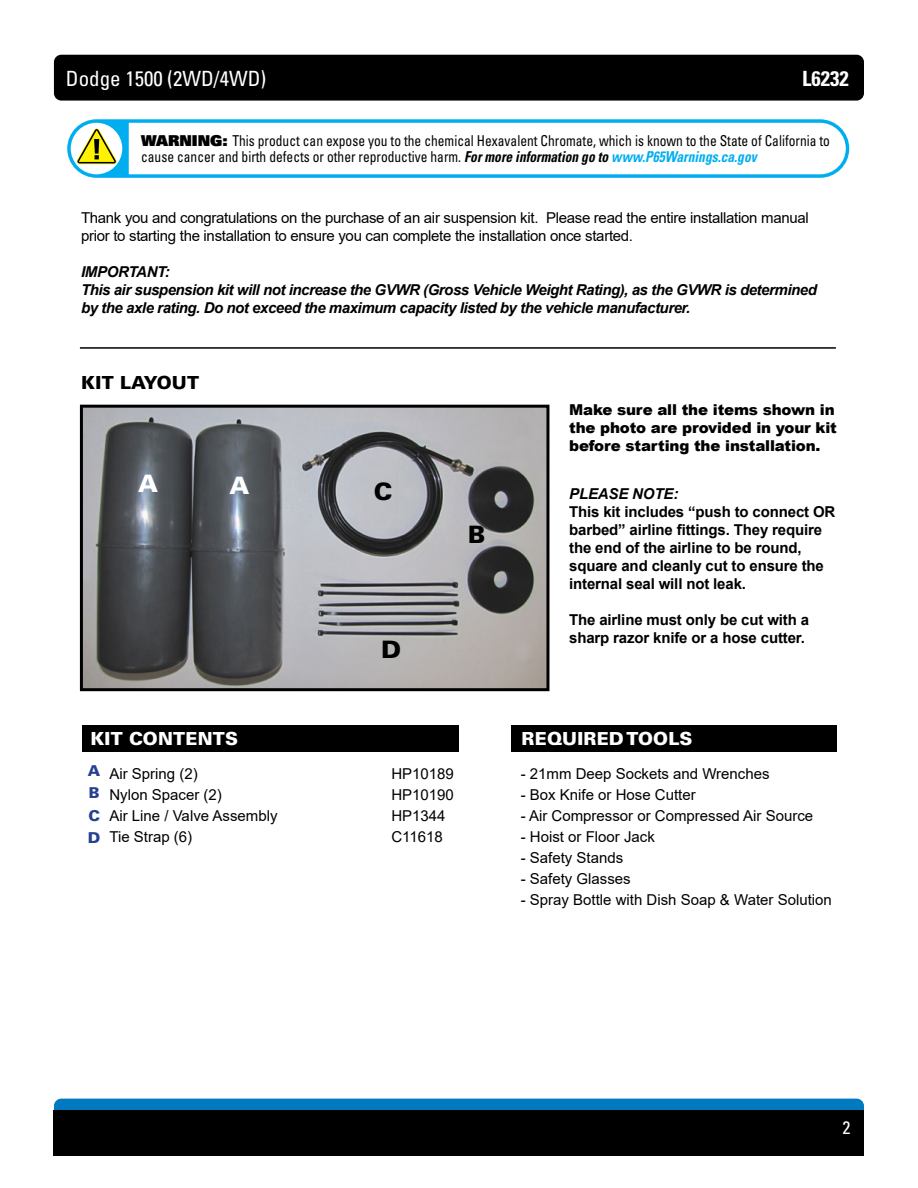
<style>
.page{position:relative;width:918px;height:1188px;background:#fff}
.page>*{position:absolute;margin:0;border:0;box-sizing:border-box;transform-origin:0 0}
.t1{font:900 24px "Univers LT Std";color:#000}
.t2{font:900 24px "Univers LT Std";color:#fff}
.t3{font:condensed 21px "Univers LT Std";color:#fff}
.t4{font:700 condensed 21px "Univers LT Std";color:#fff}
.t5{font:900 18px "Univers LT Std";letter-spacing:.01em;color:#fff}
.t6{font:900 18px "Univers LT Std";letter-spacing:.01em;color:#000}
.t7{font:condensed 18px "Univers LT Std";color:#fff}
.t8{font:15px "Arial";color:#000}
.t9{font:700 15px/18px "Arial";letter-spacing:-.01em;color:#000}
.t10{font:condensed 15px/16.5px "Univers LT Std";color:#000;scale:.9 1}
.t11{font:15px/18px "Arial";letter-spacing:-.02em;color:#000}
.t12{font:italic 700 15px/18px "Arial";letter-spacing:-.03em;color:#000}
.t13{font:900 15px/18px "Arial";letter-spacing:-.01em;color:#000}
.t14{font:italic 700 15px "Arial";letter-spacing:-.01em;color:#000}
.t15{font:900 15px/22.5px "Univers LT Std";color:#25408f;text-align:justify}
.s1{font-family:"Univers LT Std X Black";font-stretch:normal}
.s2{font-weight:700;font-style:italic}
.s3{font-weight:700;font-style:italic;color:#00aeef}
</style>
<div class="page">
<div style="left:54px;top:55px;width:810px;height:46px;background:#000;border-radius:7px"></div>
<div style="left:54px;top:1099px;width:810px;height:45px;background:#0079c1;border-radius:7px"></div>
<div style="left:54px;top:1110px;width:810px;height:46px;background:#000"></div>
<div style="left:511px;top:726px;width:326px;height:26px;background:#000"></div>
<div style="left:82px;top:726px;width:376px;height:26px;background:#000"></div>
<img style="left:84px;top:409px;width:461px;height:278px">
<div style="left:80px;top:405px;width:469px;height:286px;border:3px solid #000"></div>
<hr style="left:80px;top:347px;width:756px;height:2px;background:#000">
<div style="left:67px;top:119px;width:782px;height:59px;background:linear-gradient(to right,#02afef,#00aeef);border-radius:29px"></div>
<svg style="left:129px;top:123px;width:717px;height:51px"></svg>
<div style="left:71px;top:123px;width:51px;height:51px;background:#fff;border-radius:50%"></div>
<svg style="left:77px;top:128px;width:40px;height:36px"></svg>
<h2 class="t3" style="left:66px;top:65px;width:202px">Dodge 1500 (2WD/4WD)</h2>
<h2 class="t4" style="left:802px;top:65px;width:48px">L6232</h2>
<p class="t10" style="left:141px;top:132px;width:767px"><span class="s1">WARNING:</span> This product can expose you to the chemical Hexavalent Chromate, which is known to the State of California to cause cancer and birth defects or other reproductive harm. <span class="s2">For more information go to</span> <span class="s3">www.P65Warnings.ca.gov</span></p>
<p class="t11" style="left:81px;top:208px;width:729px">Thank you and congratulations on the purchase of an air suspension kit. Please read the entire installation manual prior to starting the installation to ensure you can complete the installation once started.</p>
<p class="t12" style="left:81px;top:263px;width:737px">IMPORTANT:<br>This air suspension kit will not increase the GVWR (Gross Vehicle Weight Rating), as the GVWR is determined by the axle rating. Do not exceed the maximum capacity listed by the vehicle manufacturer.</p>
<p class="t6" style="left:81px;top:371px;width:119px">KIT LAYOUT</p>
<h1 class="t2" style="left:138px;top:468px;width:21px">A</h1>
<h1 class="t2" style="left:230px;top:471px;width:21px">A</h1>
<h1 class="t1" style="left:374px;top:476px;width:20px">C</h1>
<h1 class="t1" style="left:381px;top:634px;width:21px">D</h1>
<h1 class="t1" style="left:468px;top:519px;width:19px">B</h1>
<p class="t13" style="left:569px;top:401px;width:269px">Make sure all the items shown in the photo are provided in your kit before starting the installation.</p>
<p class="t14" style="left:569px;top:483px;width:111px">PLEASE NOTE:</p>
<p class="t9" style="left:569px;top:502px;width:268px">This kit includes “push to connect OR barbed” airline fittings. They require the end of the airline to be round, square and cleanly cut to ensure the internal seal will not leak.</p>
<p class="t9" style="left:569px;top:610px;width:241px">The airline must only be cut with a sharp razor knife or a hose cutter.</p>
<p class="t5" style="left:90px;top:727px;width:149px">KIT CONTENTS</p>
<p class="t5" style="left:522px;top:727px;width:172px">REQUIRED TOOLS</p>
<p class="t15" style="left:88px;top:759px;width:14px">A B C D</p>
<p class="t8" style="left:109px;top:763px;width:90px">Air Spring (2)</p>
<p class="t8" style="left:391px;top:763px;width:64px">HP10189</p>
<p class="t8" style="left:109px;top:784px;width:114px">Nylon Spacer (2)</p>
<p class="t8" style="left:391px;top:784px;width:64px">HP10190</p>
<p class="t8" style="left:109px;top:805px;width:170px">Air Line / Valve Assembly</p>
<p class="t8" style="left:391px;top:805px;width:56px">HP1344</p>
<p class="t8" style="left:109px;top:826px;width:84px">Tie Strap (6)</p>
<p class="t8" style="left:391px;top:826px;width:53px">C11618</p>
<p class="t8" style="left:521px;top:764px;width:250px">- 21mm Deep Sockets and Wrenches</p>
<p class="t8" style="left:521px;top:785px;width:177px">- Box Knife or Hose Cutter</p>
<p class="t8" style="left:521px;top:806px;width:294px">- Air Compressor or Compressed Air Source</p>
<p class="t8" style="left:521px;top:827px;width:136px">- Hoist or Floor Jack</p>
<p class="t8" style="left:521px;top:848px;width:104px">- Safety Stands</p>
<p class="t8" style="left:521px;top:869px;width:112px">- Safety Glasses</p>
<p class="t8" style="left:521px;top:890px;width:313px">- Spray Bottle with Dish Soap &amp; Water Solution</p>
<p class="t7" style="left:843px;top:1116px;width:9px">2</p>
</div>
